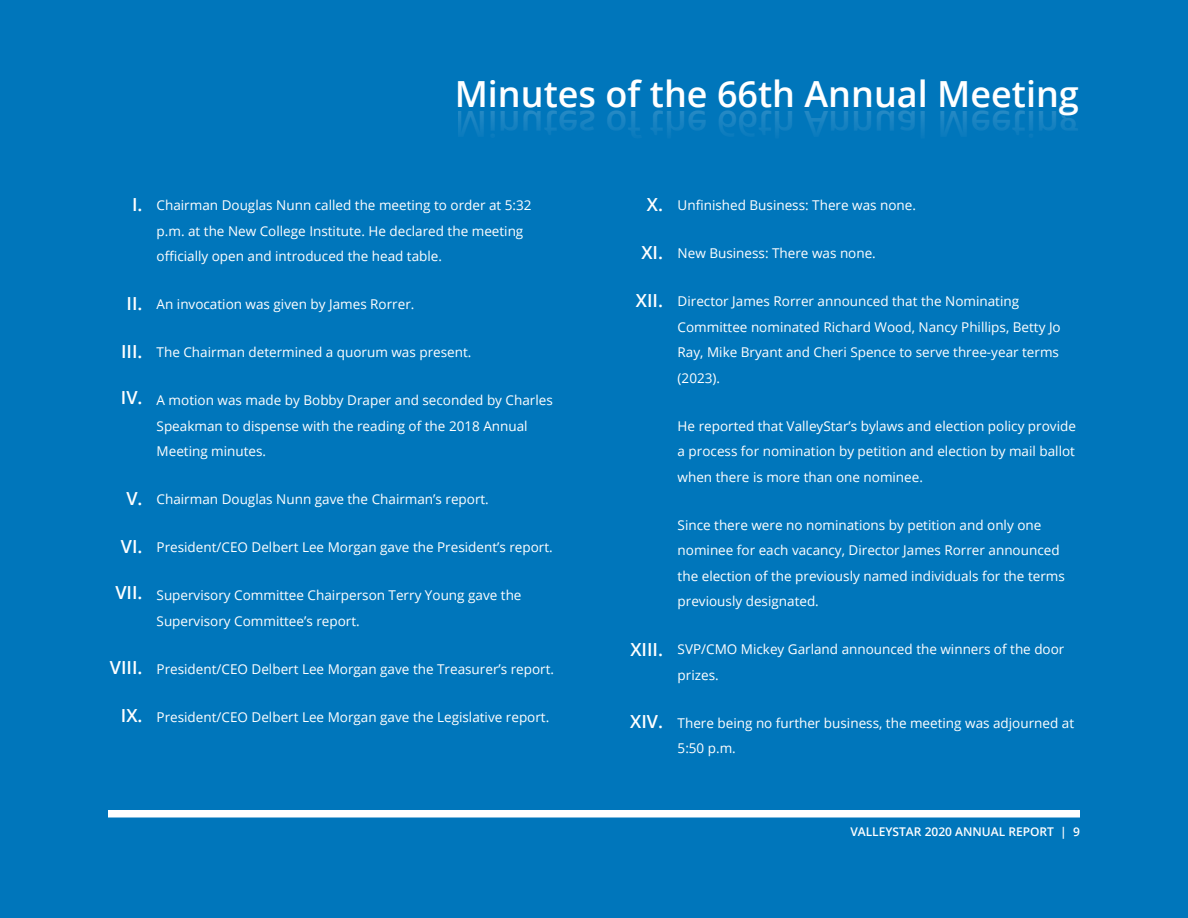
<style>
.page{position:relative;width:1188px;height:918px;background:#0076bb}
.page>*{position:absolute;margin:0;border:0;box-sizing:border-box;transform-origin:0 0}
.t1{font:600 36px "Open Sans";color:#fff}
.t2{font:600 18px "Open Sans";color:#fff}
.t3{font:13.5px/25.5px "Open Sans";color:#fff}
.t4{font:600 12px "Open Sans";color:#fff}
</style>
<div class="page">
<div style="left:108px;top:810px;width:972px;height:8px;background:#fff"></div>
<h1 class="t1" style="left:455px;top:69px;width:626px">Minutes of the 66th Annual Meeting</h1>
<h2 class="t2" style="left:132px;top:192px;width:12px">I.</h2>
<h2 class="t2" style="left:127px;top:291px;width:17px">II.</h2>
<h2 class="t2" style="left:121px;top:339px;width:23px">III.</h2>
<h2 class="t2" style="left:121px;top:385px;width:23px">IV.</h2>
<h2 class="t2" style="left:126px;top:486px;width:18px">V.</h2>
<h2 class="t2" style="left:121px;top:534px;width:23px">VI.</h2>
<h2 class="t2" style="left:115px;top:580px;width:29px">VII.</h2>
<h2 class="t2" style="left:110px;top:655px;width:34px">VIII.</h2>
<h2 class="t2" style="left:121px;top:703px;width:23px">IX.</h2>
<p class="t3" style="left:157px;top:192px;width:377px">Chairman Douglas Nunn called the meeting to order at 5:32 p.m. at the New College Institute. He declared the meeting officially open and introduced the head table.</p>
<p class="t3" style="left:157px;top:291px;width:259px">An invocation was given by James Rorrer.</p>
<p class="t3" style="left:157px;top:339px;width:316px">The Chairman determined a quorum was present.</p>
<p class="t3" style="left:157px;top:387px;width:398px">A motion was made by Bobby Draper and seconded by Charles<br>Speakman to dispense with the reading of the 2018 Annual<br>Meeting minutes.</p>
<p class="t3" style="left:157px;top:486px;width:334px">Chairman Douglas Nunn gave the Chairman’s report.</p>
<p class="t3" style="left:157px;top:534px;width:398px">President/CEO Delbert Lee Morgan gave the President’s report.</p>
<p class="t3" style="left:157px;top:582px;width:366px">Supervisory Committee Chairperson Terry Young gave the<br>Supervisory Committee’s report.</p>
<p class="t3" style="left:157px;top:656px;width:399px">President/CEO Delbert Lee Morgan gave the Treasurer’s report.</p>
<p class="t3" style="left:157px;top:704px;width:394px">President/CEO Delbert Lee Morgan gave the Legislative report.</p>
<h2 class="t2" style="left:647px;top:192px;width:18px">X.</h2>
<h2 class="t2" style="left:641px;top:240px;width:23px">XI.</h2>
<h2 class="t2" style="left:636px;top:288px;width:29px">XII.</h2>
<h2 class="t2" style="left:630px;top:637px;width:34px">XIII.</h2>
<h2 class="t2" style="left:630px;top:709px;width:34px">XIV.</h2>
<p class="t3" style="left:678px;top:192px;width:240px">Unfinished Business: There was none.</p>
<p class="t3" style="left:678px;top:240px;width:200px">New Business: There was none.</p>
<p class="t3" style="left:678px;top:288px;width:385px">Director James Rorrer announced that the Nominating Committee nominated Richard Wood, Nancy Phillips, Betty Jo Ray, Mike Bryant and Cheri Spence to serve three-year terms (2023).</p>
<p class="t3" style="left:678px;top:413px;width:400px;text-align:justify">He reported that ValleyStar’s bylaws and election policy provide a process for nomination by petition and election by mail ballot when there is more than one nominee.</p>
<p class="t3" style="left:678px;top:512px;width:389px">Since there were no nominations by petition and only one nominee for each vacancy, Director James Rorrer announced the election of the previously named individuals for the terms previously designated.</p>
<p class="t3" style="left:678px;top:636px;width:388px">SVP/CMO Mickey Garland announced the winners of the door prizes.</p>
<p class="t3" style="left:678px;top:710px;width:398px">There being no further business, the meeting was adjourned at<br>5:50 p.m.</p>
<p class="t4" style="left:850px;top:823px;width:231px">VALLEYSTAR 2020 ANNUAL REPORT | 9</p>
</div>
